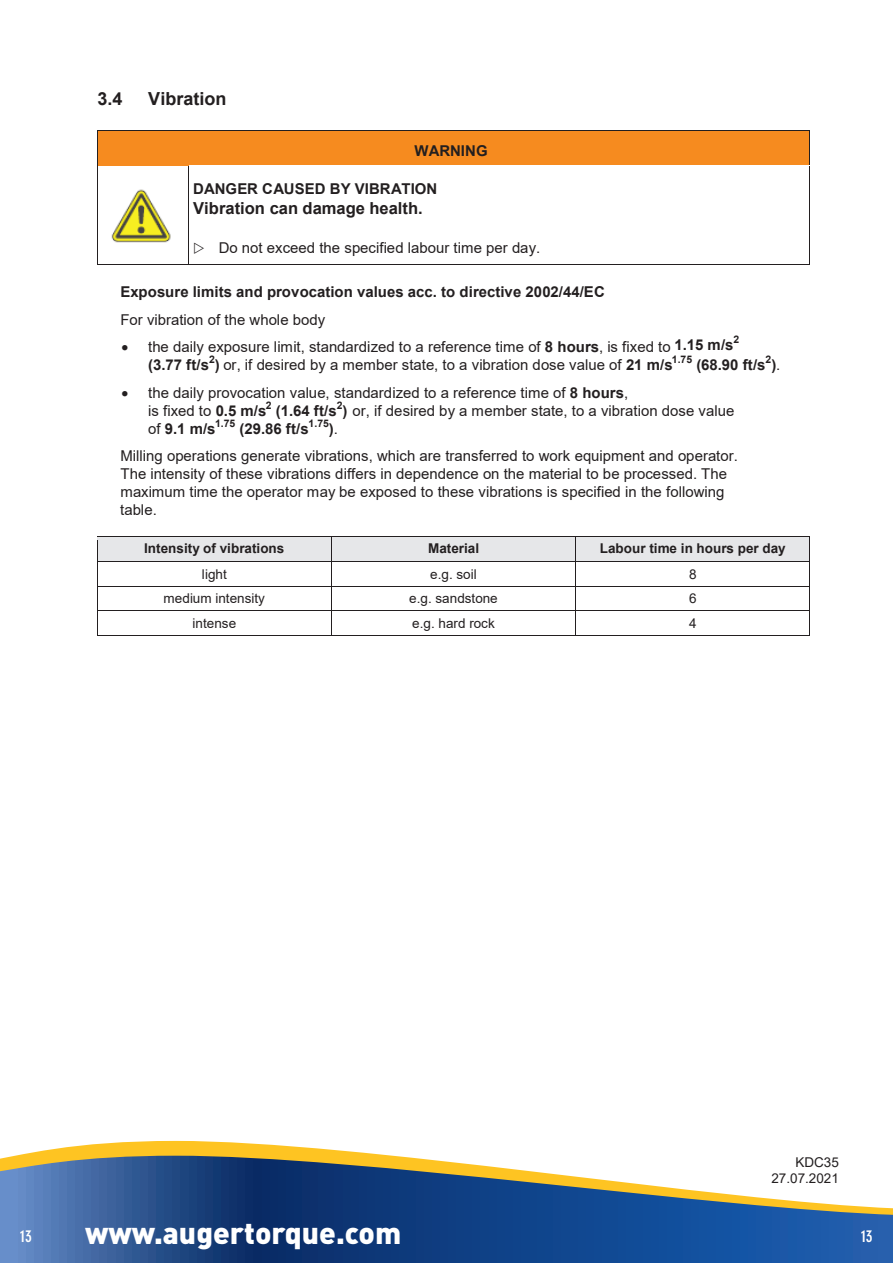
<style>
.page{position:relative;width:893px;height:1263px;background:#fff}
.page>*{position:absolute;margin:0;border:0;box-sizing:border-box;transform-origin:0 0}
.t1{font:900 30px "DIN Pro";color:#fff}
.t2{font:700 18px "Arial";color:#231f20}
.t3{font:700 16.5px "Arial";color:#231f20}
.t4{font:700 condensed 16.5px "DIN Neuzeit Grotesk Std";color:#fff}
.t5{font:15px/18px "Arial";color:#231f20}
.t6{font:700 15px/27.2px "Arial";color:#231f20}
.t7{font:13.5px/16.2px "Arial";letter-spacing:.005em;color:#231f20;text-align:right}
.t8{font:700 13.5px "Arial";color:#231f20}
.t9{font:700 10.5px "Arial";color:#231f20}
.s1{font-weight:400}
.s2{font-weight:700}
</style>
<div class="page">
<div style="left:98px;top:131px;width:711px;height:35px;background:#f68b1f"></div>
<hr style="left:98px;top:130px;width:711px;height:1px;background:#231f20">
<hr style="left:97px;top:134px;width:1px;height:32px;background:#231f20">
<hr style="left:809px;top:134px;width:1px;height:32px;background:#231f20">
<hr style="left:97px;top:173px;width:1px;height:53px;background:#231f20">
<hr style="left:188px;top:173px;width:1px;height:53px;background:#231f20">
<hr style="left:809px;top:173px;width:1px;height:53px;background:#231f20">
<hr style="left:189px;top:226px;width:620px;height:1px;background:#231f20">
<hr style="left:97px;top:234px;width:1px;height:30px;background:#231f20">
<hr style="left:98px;top:264px;width:90px;height:1px;background:#231f20">
<hr style="left:188px;top:234px;width:1px;height:30px;background:#231f20">
<hr style="left:189px;top:264px;width:620px;height:1px;background:#231f20">
<hr style="left:809px;top:234px;width:1px;height:30px;background:#231f20">
<div style="left:100px;top:540px;width:228px;height:18px;background:#e6e7e9"></div>
<div style="left:334px;top:540px;width:239px;height:18px;background:#e6e7e9"></div>
<div style="left:579px;top:540px;width:228px;height:18px;background:#e6e7e9"></div>
<hr style="left:98px;top:536px;width:233px;height:1px;background:#231f20">
<hr style="left:98px;top:537px;width:233px;height:3px;background:#e6e7e9">
<hr style="left:332px;top:536px;width:243px;height:1px;background:#231f20">
<hr style="left:332px;top:537px;width:243px;height:3px;background:#e6e7e9">
<hr style="left:576px;top:536px;width:233px;height:1px;background:#231f20">
<hr style="left:576px;top:537px;width:233px;height:3px;background:#e6e7e9">
<hr style="left:97px;top:558px;width:234px;height:3px;background:#e6e7e9">
<hr style="left:331px;top:558px;width:245px;height:3px;background:#e6e7e9">
<hr style="left:576px;top:558px;width:234px;height:3px;background:#e6e7e9">
<hr style="left:98px;top:561px;width:233px;height:1px;background:#231f20">
<hr style="left:332px;top:561px;width:243px;height:1px;background:#231f20">
<hr style="left:576px;top:561px;width:233px;height:1px;background:#231f20">
<hr style="left:98px;top:586px;width:233px;height:1px;background:#231f20">
<hr style="left:332px;top:586px;width:243px;height:1px;background:#231f20">
<hr style="left:576px;top:586px;width:233px;height:1px;background:#231f20">
<hr style="left:98px;top:611px;width:233px;height:1px;background:#231f20">
<hr style="left:332px;top:611px;width:243px;height:1px;background:#231f20">
<hr style="left:576px;top:611px;width:233px;height:1px;background:#231f20">
<svg style="left:97px;top:536px;width:1px;height:100px"></svg>
<hr style="left:98px;top:635px;width:233px;height:1px;background:#231f20">
<svg style="left:331px;top:536px;width:1px;height:100px"></svg>
<hr style="left:332px;top:635px;width:243px;height:1px;background:#231f20">
<svg style="left:575px;top:536px;width:1px;height:100px"></svg>
<hr style="left:576px;top:635px;width:233px;height:1px;background:#231f20">
<svg style="left:809px;top:536px;width:1px;height:100px"></svg>
<img style="left:111px;top:189px;width:60px;height:54px">
<svg style="left:14px;top:1141px;width:381px;height:15px;fill:#fec422"></svg>
<svg style="left:0;top:1156px;width:893px;height:107px;background:#4e6e96"></svg>
<p class="t2" style="left:97px;top:86px;width:27px">3.4</p>
<p class="t2" style="left:148px;top:86px;width:80px">Vibration</p>
<p class="t6" style="left:414px;top:137px;width:75px">WARNING</p>
<p class="t6" style="left:193px;top:175px;width:246px">DANGER CAUSED BY VIBRATION</p>
<p class="t3" style="left:193px;top:197px;width:231px">Vibration can damage health.</p>
<p class="t5" style="left:219px;top:239px;width:323px">Do not exceed the specified labour time per day.</p>
<p class="t6" style="left:120px;top:279px;width:486px">Exposure limits and provocation values acc. to directive 2002/44/EC<br><span class="s1">For vibration of the whole body</span></p>
<p class="t5" style="left:148px;top:337px;width:587px;line-height:18.8px;text-indent:-27px">• the daily exposure limit, standardized to a reference time of <span class="s2">8 hours</span>, is fixed to <span class="s2">1.15 m/s (3.77 ft/s )</span> or, if desired by a member state, to a vibration dose value of <span class="s2">21 m/s</span></p>
<p class="t9" style="left:734px;top:331px;width:7px">2</p>
<p class="t9" style="left:209px;top:352px;width:7px">2</p>
<p class="t9" style="left:672px;top:352px;width:22px">1.75</p>
<p class="t9" style="left:765px;top:352px;width:7px">2</p>
<p class="t6" style="left:696px;top:352px;width:86px">(68.90 ft/s )<span class="s1">.</span></p>
<p class="t5" style="left:148px;top:383px;width:482px;text-indent:-27px">• the daily provocation value, standardized to a reference time of <span class="s2">8 hours</span>, is fixed to <span class="s2">0.5 m/s</span></p>
<p class="t9" style="left:266px;top:398px;width:7px">2</p>
<p class="t9" style="left:337px;top:398px;width:7px">2</p>
<p class="t5" style="left:276px;top:402px;width:460px"><span class="s2">(1.64 ft/s )</span> or, if desired by a member state, to a vibration dose value</p>
<p class="t6" style="left:148px;top:415px;width:69px"><span class="s1">of</span> 9.1 m/s</p>
<p class="t9" style="left:215px;top:416px;width:22px">1.75</p>
<p class="t9" style="left:309px;top:416px;width:22px">1.75</p>
<p class="t6" style="left:239px;top:416px;width:71px">(29.86 ft/s</p>
<p class="t6" style="left:329px;top:416px;width:11px">)<span class="s1">.</span></p>
<p class="t5" style="left:120px;top:447px;width:619px">Milling operations generate vibrations, which are transferred to work equipment and operator.<br>The intensity of these vibrations differs in dependence on the material to be processed. The maximum time the operator may be exposed to these vibrations is specified in the following table.</p>
<p class="t8" style="left:144px;top:539px;width:142px">Intensity of vibrations</p>
<p class="t8" style="left:428px;top:539px;width:53px">Material</p>
<p class="t8" style="left:600px;top:539px;width:187px">Labour time in hours per day</p>
<p class="t7" style="left:202px;top:566px;width:26px">light</p>
<p class="t7" style="left:430px;top:566px;width:48px">e.g. soil</p>
<p class="t7" style="left:689px;top:566px;width:9px">8</p>
<p class="t7" style="left:164px;top:590px;width:103px">medium intensity</p>
<p class="t7" style="left:409px;top:590px;width:90px">e.g. sandstone</p>
<p class="t7" style="left:689px;top:590px;width:9px">6</p>
<p class="t7" style="left:193px;top:615px;width:45px">intense</p>
<p class="t7" style="left:412px;top:615px;width:84px">e.g. hard rock</p>
<p class="t7" style="left:689px;top:615px;width:9px">4</p>
<p class="t7" style="left:771px;top:1153px;width:69px">KDC35<br>27.07.2021</p>
<p class="t4" style="left:20px;top:1226px;width:13px">13</p>
<h1 class="t1" style="left:85px;top:1212px;width:318px">www.augertorque.com</h1>
<p class="t4" style="left:861px;top:1226px;width:13px">13</p>
</div>
